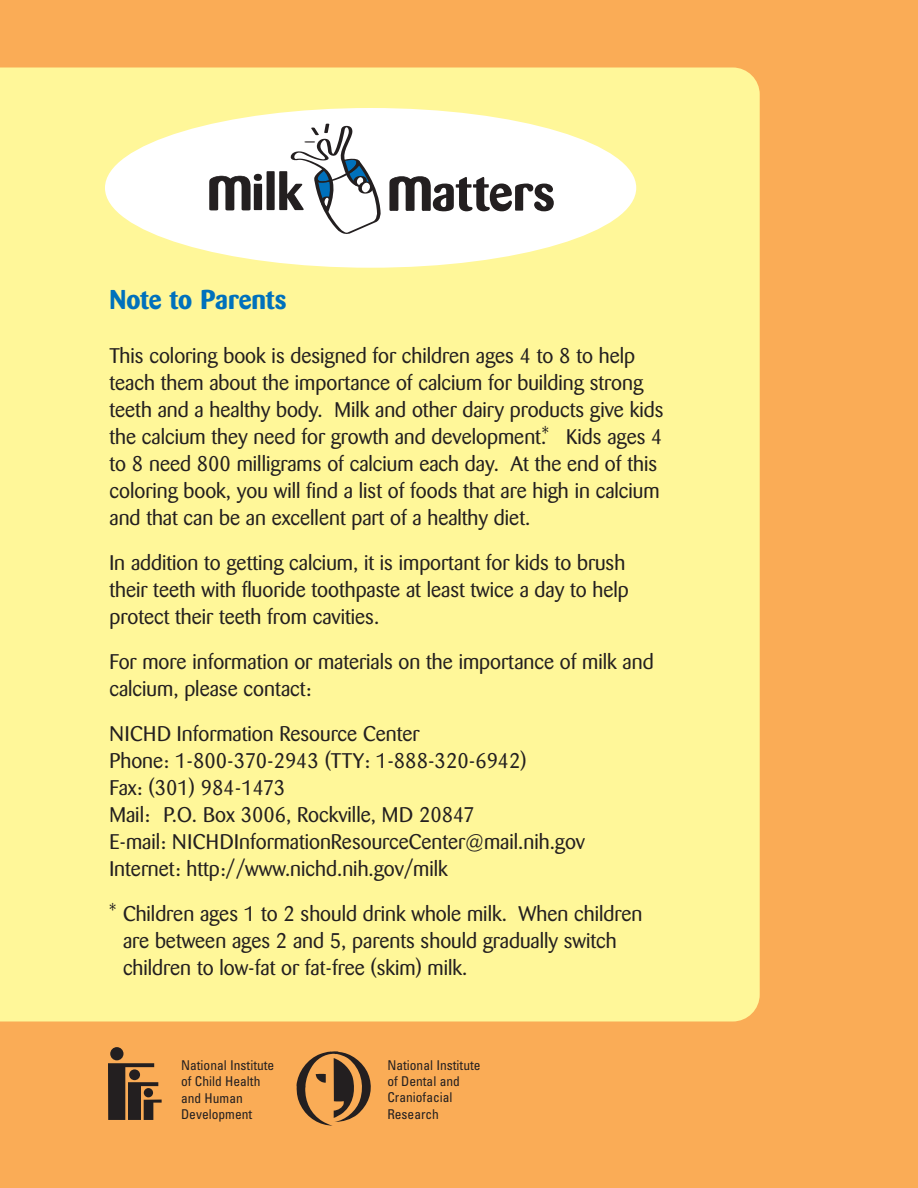
<style>
.page{position:relative;width:918px;height:1188px;background:#faac56}
.page>*{position:absolute;margin:0;border:0;box-sizing:border-box;transform-origin:0 0}
.t1{font:700 27px "Barmeno";color:#0071bc}
.t2{font:21px/27px "Barmeno";color:#231f20}
.t3{font:condensed 13.5px "Univers";color:#231f20}
</style>
<div class="page">
<div style="left:0;top:68px;width:760px;height:953px;background:#fff799"></div>
<div style="left:105px;top:108px;width:531px;height:160px;background:#fff;border-radius:50%"></div>
<svg style="left:210px;top:174px;width:52px;height:37px"></svg>
<div style="left:267px;top:171px;width:8px;height:39px;background:#231f20"></div>
<svg style="left:389px;top:176px;width:165px;height:35px"></svg>
<svg style="left:279px;top:123px;width:102px;height:111px"></svg>
<svg style="left:108px;top:1063px;width:54px;height:57px"></svg>
<div style="left:110px;top:1047px;width:14px;height:13px;background:#231f20;border-radius:50%"></div>
<div style="left:129px;top:1069px;width:11px;height:11px;background:#231f20;border-radius:50%"></div>
<div style="left:144px;top:1088px;width:9px;height:9px;background:#231f20;border-radius:50%"></div>
<svg style="left:296px;top:1051px;width:75px;height:75px"></svg>
<p class="t1" style="left:110px;top:288px;width:179px">Note to Parents</p>
<p class="t2" style="left:110px;top:344px;width:556px">This coloring book is designed for children ages 4 to 8 to help teach them about the importance of calcium for building strong teeth and a healthy body. Milk and other dairy products give kids the calcium they need for growth and development.* Kids ages 4 to 8 need 800 milligrams of calcium each day. At the end of this coloring book, you will find a list of foods that are high in calcium and that can be an excellent part of a healthy diet.</p>
<p class="t2" style="left:110px;top:551px;width:521px">In addition to getting calcium, it is important for kids to brush their teeth with fluoride toothpaste at least twice a day to help protect their teeth from cavities.</p>
<p class="t2" style="left:110px;top:650px;width:546px">For more information or materials on the importance of milk and calcium, please contact:</p>
<p class="t2" style="left:110px;top:722px;width:477px">NICHD Information Resource Center<br>Phone: 1-800-370-2943 (TTY: 1-888-320-6942)<br>Fax: (301) 984-1473<br>Mail: P.O. Box 3006, Rockville, MD 20847<br>E-mail: NICHDInformationResourceCenter@mail.nih.gov Internet: http://www.nichd.nih.gov/milk</p>
<p class="t2" style="left:123px;top:902px;width:521px;text-indent:-14px">* Children ages 1 to 2 should drink whole milk. When children are between ages 2 and 5, parents should gradually switch children to low-fat or fat-free (skim) milk.</p>
<p class="t3" style="left:181px;top:1061px;width:95px">National Institute</p>
<p class="t3" style="left:387px;top:1060px;width:95px">National Institute</p>
<p class="t3" style="left:181px;top:1077px;width:81px">of Child Health</p>
<p class="t3" style="left:387px;top:1076px;width:74px">of Dental and</p>
<p class="t3" style="left:181px;top:1093px;width:63px">and Human</p>
<p class="t3" style="left:387px;top:1093px;width:67px">Craniofacial</p>
<p class="t3" style="left:181px;top:1109px;width:73px">Development</p>
<p class="t3" style="left:387px;top:1109px;width:53px">Research</p>
</div>
